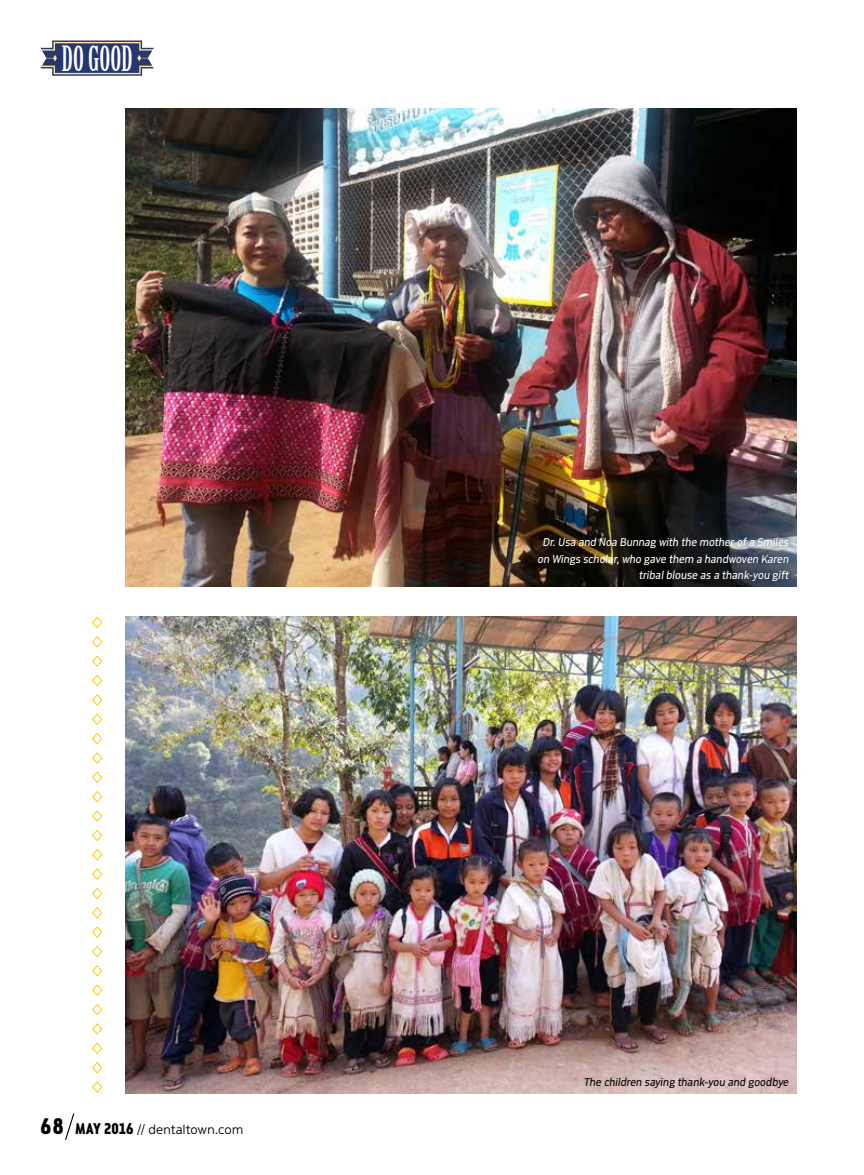
<style>
.page{position:relative;width:864px;height:1175px;background:#fff}
.page>*{position:absolute;margin:0;border:0;box-sizing:border-box;transform-origin:0 0}
.t1{font:34.05px "Birch Std";color:#fff}
.t2{font:300 13.5px "Metroflex Wide";letter-spacing:.015em;color:#000}
.t3{font:italic 12px/16.5px "Metroflex Uni";letter-spacing:.01em;color:#fff;text-align:right}
.t4{font:italic 12px "Metroflex Uni";letter-spacing:.01em;color:#000}
.s1{font-family:"Metroflex Narrow Hvy";font-weight:400;font-size:24px}
.s2{font-family:"Metroflex Narrow Hvy";font-weight:400;font-size:16.5px}
</style>
<div class="page">
<img style="left:125px;top:616px;width:671px;height:478px">
<img style="left:125px;top:108px;width:671px;height:478px">
<div style="left:531px;top:530px;width:265px;height:58px;background:#000;opacity:.5"></div>
<svg style="left:92px;top:616px;width:11px;height:13px"></svg>
<svg style="left:92px;top:636px;width:11px;height:12px"></svg>
<svg style="left:92px;top:655px;width:11px;height:12px"></svg>
<svg style="left:92px;top:674px;width:11px;height:13px"></svg>
<svg style="left:92px;top:694px;width:11px;height:12px"></svg>
<svg style="left:92px;top:713px;width:11px;height:12px"></svg>
<svg style="left:92px;top:732px;width:11px;height:13px"></svg>
<svg style="left:92px;top:752px;width:11px;height:12px"></svg>
<svg style="left:92px;top:771px;width:11px;height:12px"></svg>
<svg style="left:92px;top:791px;width:11px;height:12px"></svg>
<svg style="left:92px;top:810px;width:11px;height:12px"></svg>
<svg style="left:92px;top:829px;width:11px;height:13px"></svg>
<svg style="left:92px;top:849px;width:11px;height:12px"></svg>
<svg style="left:92px;top:868px;width:11px;height:12px"></svg>
<svg style="left:92px;top:887px;width:11px;height:13px"></svg>
<svg style="left:92px;top:907px;width:11px;height:12px"></svg>
<svg style="left:92px;top:926px;width:11px;height:12px"></svg>
<svg style="left:92px;top:945px;width:11px;height:13px"></svg>
<svg style="left:92px;top:965px;width:11px;height:12px"></svg>
<svg style="left:92px;top:984px;width:11px;height:12px"></svg>
<svg style="left:92px;top:1003px;width:11px;height:13px"></svg>
<svg style="left:92px;top:1023px;width:11px;height:12px"></svg>
<svg style="left:92px;top:1042px;width:11px;height:12px"></svg>
<svg style="left:92px;top:1062px;width:11px;height:12px"></svg>
<svg style="left:92px;top:1081px;width:11px;height:12px"></svg>
<svg style="left:65px;top:1113px;width:10px;height:27px"></svg>
<svg style="left:40px;top:41px;width:114px;height:35px;background:#546085"></svg>
<h1 class="t1" style="left:62px;top:39px;width:73px">DO GOOD</h1>
<p class="t2" style="left:40px;top:1121px;width:204px"><span class="s1">68</span> <span class="s2">MAY 2016</span> // dentaltown.com</p>
<p class="t3" style="left:538px;top:533px;width:253px">Dr. Usa and Noa Bunnag with the mother of a Smiles on Wings scholar, who gave them a handwoven Karen tribal blouse as a thank-you gift</p>
<p class="t4" style="left:584px;top:1075px;width:206px">The children saying thank-you and goodbye</p>
</div>
